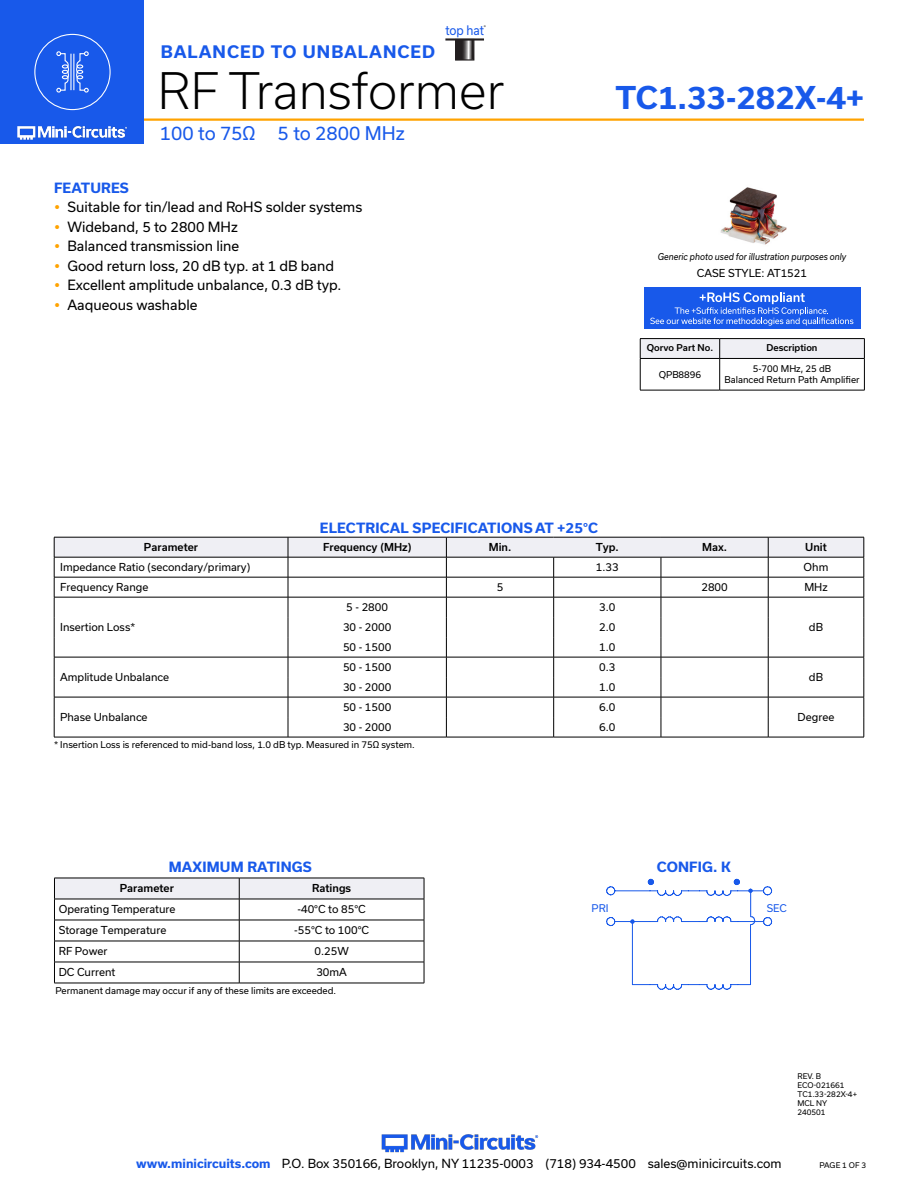
<style>
.page{position:relative;width:918px;height:1188px;background:#fff}
.page>*{position:absolute;margin:0;border:0;box-sizing:border-box;transform-origin:0 0}
.t1{font:300 48px "Usual";color:#000}
.t2{font:700 30px "Usual";color:#1859ea}
.t3{font:18px "Usual";color:#1859ea}
.t4{font:700 16.5px "Usual";letter-spacing:.065em;color:#1859ea}
.t5{font:13.5px "Usual";color:#000}
.Blue_Headers{font:700 13.5px "Usual";letter-spacing:.015em;color:#1859ea}
.t6{font:12.6px "Usual";color:#1859ea;scale:.91 1}
.t7{font:12px "Usual";color:#000}
.Table_Body_Left_Justified{font:10.5px "Usual";color:#000}
.Table_Body_Center{font:10.5px "Usual";color:#000}
.Table_Header_Center{font:500 10.5px "Usual";color:#000}
.Case_style_text{font:10.5px "Usual";color:#000}
.t8{font:10.2px "Usual";color:#1859ea}
.Notes{font:9px "Usual";color:#000}
.Table_Body_Center-2{font:9px "Usual";color:#000}
.Generic_photo_text{font:italic 9px "Usual";color:#000;scale:.9 1}
.Table_Header_Center-2{font:500 9px "Usual";color:#000}
.Revision{font:7.5px "Usual";color:#000}
.Notes-2{font:7.5px "Usual";color:#000}
.t9{font:4.8px "Usual";color:#000}
.s1{font-weight:700;color:#1859ea}
</style>
<div class="page">
<hr style="left:131px;top:118px;width:733px;height:3px;background:#ffa300">
<div style="left:0;top:0;width:144px;height:144px;background:#1859ea"></div>
<img style="left:17px;top:120px;width:128px;height:20px">
<div style="left:34px;top:34px;width:77px;height:76px;border:1px solid #fff;border-radius:50%"></div>
<svg style="left:56px;top:51px;width:13px;height:42px"></svg>
<svg style="left:76px;top:51px;width:13px;height:42px"></svg>
<hr style="left:70px;top:54px;width:2px;height:36px;background:#fff">
<hr style="left:73px;top:54px;width:1px;height:36px;background:#fff">
<img style="left:381px;top:1134px;width:158px;height:19px">
<svg style="left:457px;top:41px;width:15px;height:17px"></svg>
<div style="left:455px;top:39px;width:19px;height:21px;border:1px solid #231f20"></div>
<hr style="left:445px;top:38px;width:39px;height:3px;background:#231f20">
<hr style="left:288px;top:737px;width:158px;height:1px;background:#000">
<hr style="left:54px;top:737px;width:234px;height:1px;background:#000">
<hr style="left:446px;top:737px;width:108px;height:1px;background:#000">
<hr style="left:554px;top:737px;width:107px;height:1px;background:#000">
<hr style="left:661px;top:737px;width:107px;height:1px;background:#000">
<hr style="left:768px;top:737px;width:96px;height:1px;background:#000">
<svg style="left:54px;top:537px;width:811px;height:200px"></svg>
<hr style="left:640px;top:338px;width:80px;height:1px;background:#000">
<hr style="left:720px;top:338px;width:145px;height:1px;background:#000">
<svg style="left:640px;top:339px;width:225px;height:19px"></svg>
<hr style="left:640px;top:358px;width:80px;height:1px;background:#000">
<hr style="left:640px;top:359px;width:1px;height:31px;background:#000">
<hr style="left:720px;top:358px;width:145px;height:1px;background:#000">
<hr style="left:719px;top:359px;width:1px;height:31px;background:#000">
<hr style="left:864px;top:359px;width:1px;height:31px;background:#000">
<hr style="left:640px;top:390px;width:80px;height:1px;background:#000">
<hr style="left:720px;top:390px;width:145px;height:1px;background:#000">
<img style="left:720px;top:187px;width:66px;height:58px">
<svg style="left:606px;top:878px;width:167px;height:112px"></svg>
<svg style="left:54px;top:878px;width:371px;height:105px"></svg>
<hr style="left:54px;top:983px;width:185px;height:1px;background:#000">
<hr style="left:239px;top:983px;width:185px;height:1px;background:#000">
<div style="left:644px;top:287px;width:216px;height:42px;background:#1859ea"></div>
<svg style="left:650px;top:292px;width:203px;height:34px"></svg>
<p class="t4" style="left:161px;top:42px;width:276px">BALANCED TO UNBALANCED</p>
<p class="t6" style="left:445px;top:23px;width:44px">top hat</p>
<p class="t9" style="left:484px;top:25px;width:4px">®</p>
<h1 class="t1" style="left:158px;top:63px;width:348px">RF Transformer</h1>
<h3 class="t3" style="left:160px;top:123px;width:247px">100 to 75Ω 5 to 2800 MHz</h3>
<p class="Blue_Headers" style="left:54px;top:180px;width:76px">FEATURES</p>
<p class="t5" style="left:68px;top:199px;width:296px">Suitable for tin/lead and RoHS solder systems</p>
<p class="t5" style="left:68px;top:219px;width:172px">Wideband, 5 to 2800 MHz</p>
<p class="t5" style="left:68px;top:238px;width:173px">Balanced transmission line</p>
<p class="t5" style="left:68px;top:258px;width:268px">Good return loss, 20 dB typ. at 1 dB band</p>
<p class="t5" style="left:68px;top:277px;width:276px">Excellent amplitude unbalance, 0.3 dB typ.</p>
<p class="t5" style="left:68px;top:297px;width:132px">Aaqueous washable</p>
<h2 class="t2" style="left:616px;top:80px;width:250px">TC1.33-282X-4+</h2>
<p class="Generic_photo_text" style="left:658px;top:251px;width:211px">Generic photo used for illustration purposes only</p>
<p class="Case_style_text" style="left:697px;top:267px;width:112px">CASE STYLE: AT1521</p>
<p class="Table_Header_Center-2" style="left:647px;top:343px;width:68px">Qorvo Part No.</p>
<p class="Table_Header_Center-2" style="left:767px;top:343px;width:53px">Description</p>
<p class="Table_Body_Center-2" style="left:659px;top:369px;width:44px">QPB8896</p>
<p class="Table_Body_Center-2" style="left:753px;top:364px;width:80px">5-700 MHz, 25 dB</p>
<p class="Table_Body_Center-2" style="left:724px;top:375px;width:137px">Balanced Return Path Amplifier</p>
<p class="Blue_Headers" style="left:320px;top:520px;width:280px">ELECTRICAL SPECIFICATIONS AT +25°C</p>
<p class="Table_Header_Center" style="left:144px;top:541px;width:56px">Parameter</p>
<p class="Table_Header_Center" style="left:323px;top:541px;width:90px">Frequency (MHz)</p>
<p class="Table_Header_Center" style="left:489px;top:541px;width:24px">Min.</p>
<p class="Table_Header_Center" style="left:596px;top:541px;width:25px">Typ.</p>
<p class="Table_Header_Center" style="left:702px;top:541px;width:26px">Max.</p>
<p class="Table_Header_Center" style="left:805px;top:541px;width:23px">Unit</p>
<p class="Table_Body_Left_Justified" style="left:60px;top:561px;width:192px">Impedance Ratio (secondary/primary)</p>
<p class="Table_Body_Center" style="left:596px;top:561px;width:24px">1.33</p>
<p class="Table_Body_Center" style="left:804px;top:561px;width:26px">Ohm</p>
<p class="Table_Body_Left_Justified" style="left:60px;top:581px;width:90px">Frequency Range</p>
<p class="Table_Body_Center" style="left:497px;top:581px;width:8px">5</p>
<p class="Table_Body_Center" style="left:701px;top:581px;width:28px">2800</p>
<p class="Table_Body_Center" style="left:804px;top:581px;width:25px">MHz</p>
<p class="Table_Body_Left_Justified" style="left:60px;top:621px;width:77px">Insertion Loss*</p>
<p class="Table_Body_Center" style="left:346px;top:601px;width:43px">5 - 2800</p>
<p class="Table_Body_Center" style="left:599px;top:601px;width:18px">3.0</p>
<p class="Table_Body_Center" style="left:343px;top:621px;width:50px">30 - 2000</p>
<p class="Table_Body_Center" style="left:599px;top:621px;width:18px">2.0</p>
<p class="Table_Body_Center" style="left:809px;top:621px;width:16px">dB</p>
<p class="Table_Body_Center" style="left:343px;top:641px;width:50px">50 - 1500</p>
<p class="Table_Body_Center" style="left:599px;top:641px;width:18px">1.0</p>
<p class="Table_Body_Left_Justified" style="left:60px;top:671px;width:110px">Amplitude Unbalance</p>
<p class="Table_Body_Left_Justified" style="left:60px;top:711px;width:89px">Phase Unbalance</p>
<p class="Table_Body_Center" style="left:343px;top:661px;width:50px">50 - 1500</p>
<p class="Table_Body_Center" style="left:599px;top:661px;width:18px">0.3</p>
<p class="Table_Body_Center" style="left:343px;top:681px;width:50px">30 - 2000</p>
<p class="Table_Body_Center" style="left:599px;top:681px;width:18px">1.0</p>
<p class="Table_Body_Center" style="left:343px;top:701px;width:50px">50 - 1500</p>
<p class="Table_Body_Center" style="left:599px;top:701px;width:18px">6.0</p>
<p class="Table_Body_Center" style="left:343px;top:721px;width:50px">30 - 2000</p>
<p class="Table_Body_Center" style="left:599px;top:721px;width:18px">6.0</p>
<p class="Notes" style="left:54px;top:739px;width:362px">* Insertion Loss is referenced to mid-band loss, 1.0 dB typ. Measured in 75Ω system.</p>
<p class="Table_Body_Center" style="left:809px;top:671px;width:16px">dB</p>
<p class="Table_Body_Center" style="left:798px;top:711px;width:38px">Degree</p>
<p class="Blue_Headers" style="left:169px;top:859px;width:145px">MAXIMUM RATINGS</p>
<p class="Table_Header_Center" style="left:120px;top:882px;width:56px">Parameter</p>
<p class="Table_Header_Center" style="left:312px;top:882px;width:41px">Ratings</p>
<p class="Table_Body_Left_Justified" style="left:59px;top:903px;width:118px">Operating Temperature</p>
<p class="Table_Body_Center" style="left:298px;top:903px;width:70px">-40°C to 85°C</p>
<p class="Table_Body_Left_Justified" style="left:59px;top:924px;width:109px">Storage Temperature</p>
<p class="Table_Body_Center" style="left:294px;top:924px;width:76px">-55°C to 100°C</p>
<p class="Table_Body_Left_Justified" style="left:59px;top:945px;width:50px">RF Power</p>
<p class="Table_Body_Center" style="left:315px;top:945px;width:36px">0.25W</p>
<p class="Table_Body_Left_Justified" style="left:59px;top:966px;width:58px">DC Current</p>
<p class="Table_Body_Center" style="left:316px;top:966px;width:32px">30mA</p>
<p class="Notes" style="left:56px;top:986px;width:282px">Permanent damage may occur if any of these limits are exceeded.</p>
<p class="Blue_Headers" style="left:657px;top:859px;width:76px">CONFIG. K</p>
<p class="t8" style="left:592px;top:902px;width:18px">PRI</p>
<p class="t8" style="left:767px;top:902px;width:22px">SEC</p>
<p class="Revision" style="left:797px;top:1072px;width:25px">REV. B</p>
<p class="Revision" style="left:797px;top:1081px;width:49px">ECO-021661</p>
<p class="Revision" style="left:797px;top:1090px;width:61px">TC1.33-282X-4+</p>
<p class="Notes-2" style="left:797px;top:1099px;width:31px">MCL NY</p>
<p class="Notes-2" style="left:797px;top:1108px;width:30px">240501</p>
<p class="t7" style="left:136px;top:1157px;width:647px"><span class="s1">www.minicircuits.com</span> P.O. Box 350166, Brooklyn, NY 11235-0003 (718) 934-4500 sales@minicircuits.com</p>
<p class="Revision" style="left:819px;top:1161px;width:48px">PAGE 1 OF 3</p>
</div>
